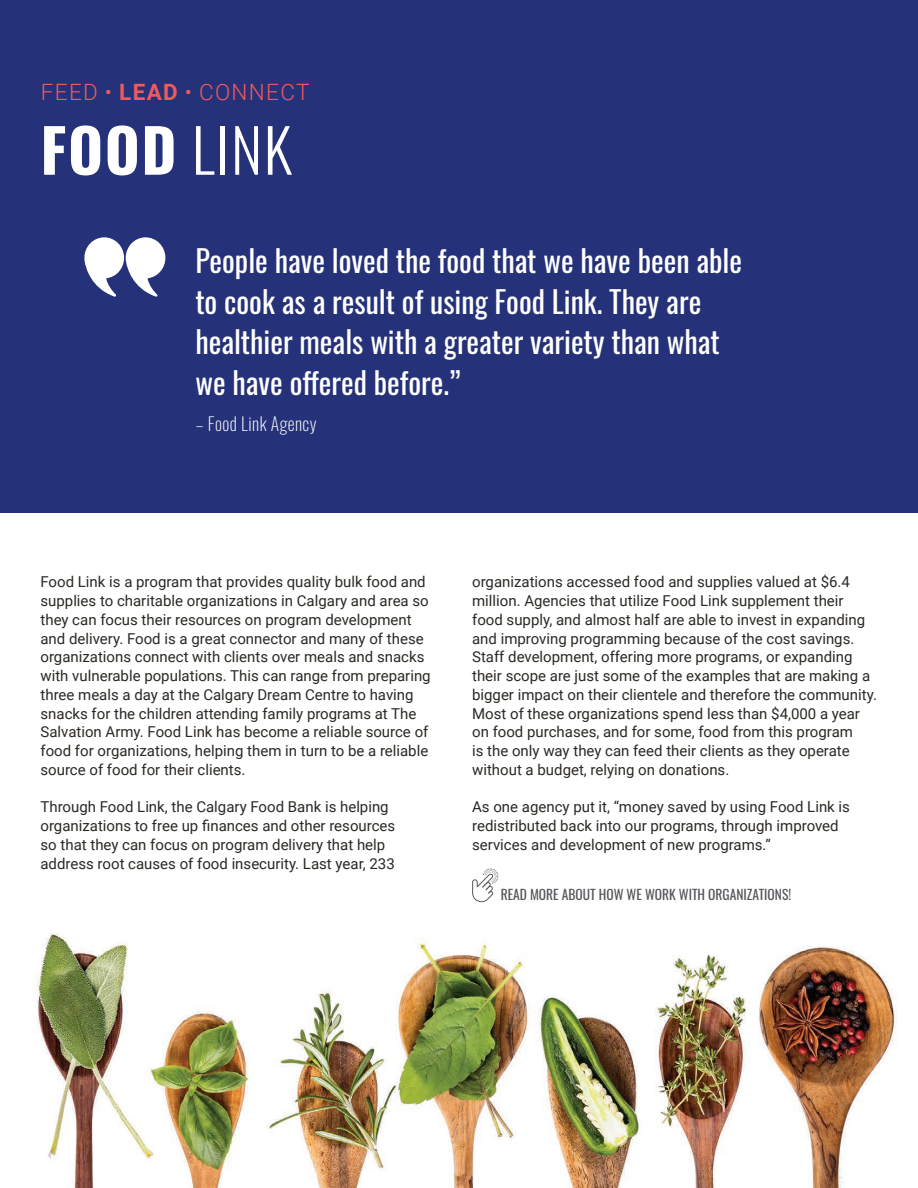
<style>
.page{position:relative;width:918px;height:1188px;background:#fff}
.page>*{position:absolute;margin:0;border:0;box-sizing:border-box;transform-origin:0 0}
.t1{font:700 60px "Oswald";color:#fff}
.t2{font:30px/40.5px "Oswald";color:#fff}
.t3{font:300 22.5px "Roboto";letter-spacing:.06em;color:#f0595d}
.t4{font:200 18px "Oswald";letter-spacing:.025em;color:#fff}
.t5{font:15px/18.8px "Roboto";color:#2b2824}
.t6{font:13.5px "Oswald";color:#55565a}
.s1{font-weight:700}
.s2{font-weight:300}
</style>
<div class="page">
<div style="left:0;top:0;width:918px;height:513px;background:#253279"></div>
<img style="left:37px;top:874px;width:859px;height:314px">
<svg style="left:84px;top:237px;width:81px;height:60px"></svg>
<svg style="left:472px;top:868px;width:26px;height:35px"></svg>
<h3 class="t3" style="left:41px;top:76px;width:270px">FEED • <span class="s1">LEAD</span> • CONNECT</h3>
<h1 class="t1" style="left:40px;top:119px;width:253px">FOOD <span class="s2">LINK</span></h1>
<h2 class="t2" style="left:195px;top:238px;width:548px">People have loved the food that we have been able to cook as a result of using Food Link. They are healthier meals with a greater variety than what we have offered before.”</h2>
<p class="t4" style="left:195px;top:407px;width:123px">– Food Link Agency</p>
<p class="t5" style="left:40px;top:572px;width:392px">Food Link is a program that provides quality bulk food and supplies to charitable organizations in Calgary and area so they can focus their resources on program development and delivery. Food is a great connector and many of these organizations connect with clients over meals and snacks with vulnerable populations. This can range from preparing three meals a day at the Calgary Dream Centre to having snacks for the children attending family programs at The Salvation Army. Food Link has become a reliable source of food for organizations, helping them in turn to be a reliable source of food for their clients.</p>
<p class="t5" style="left:40px;top:797px;width:356px">Through Food Link, the Calgary Food Bank is helping organizations to free up finances and other resources so that they can focus on program delivery that help address root causes of food insecurity. Last year, 233</p>
<p class="t5" style="left:472px;top:572px;width:406px">organizations accessed food and supplies valued at $6.4 million. Agencies that utilize Food Link supplement their food supply, and almost half are able to invest in expanding and improving programming because of the cost savings.<br>Staff development, offering more programs, or expanding their scope are just some of the examples that are making a bigger impact on their clientele and therefore the community.<br>Most of these organizations spend less than $4,000 a year on food purchases, and for some, food from this program<br>is the only way they can feed their clients as they operate without a budget, relying on donations.</p>
<p class="t5" style="left:472px;top:797px;width:379px">As one agency put it, “money saved by using Food Link is redistributed back into our programs, through improved services and development of new programs.”</p>
<p class="t6" style="left:501px;top:883px;width:292px">READ MORE ABOUT HOW WE WORK WITH ORGANIZATIONS!</p>
</div>
